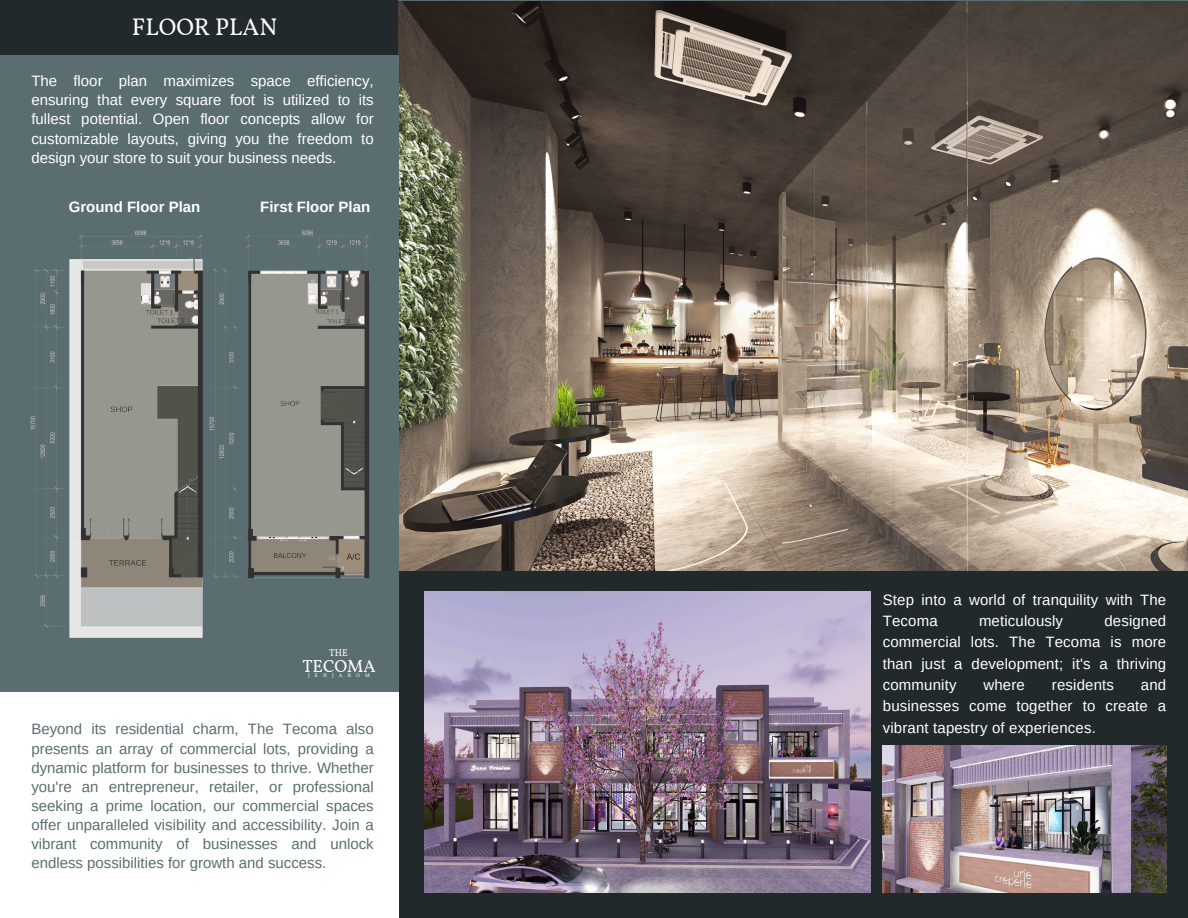
<style>
.page{position:relative;width:1188px;height:918px;background:#22292a}
.page>*{position:absolute;margin:0;border:0;box-sizing:border-box;transform-origin:0 0}
.t1{font:24px "Vollkorn";color:#fff}
.t2{font:17.4px "Vollkorn";color:#fff}
.t3{font:15px/21.3px "Arimo";letter-spacing:.01em;color:#fff;text-align:justify}
.t4{font:15px/19.2px "Arimo";color:#5a6d70;text-align:justify}
.t5{font:700 15px "Arimo";color:#fff}
.t6{font:9.75px "Vollkorn";color:#fff}
.t7{font:5.1px "Vollkorn";letter-spacing:1em;color:#fff}
</style>
<div class="page">
<div style="left:0;top:692px;width:398px;height:226px;background:#fff"></div>
<img style="left:398px;top:1px;width:790px;height:569px">
<img style="left:883px;top:746px;width:283px;height:146px">
<div style="left:0;top:56px;width:398px;height:636px;background:#5a6d70"></div>
<img style="left:30px;top:230px;width:173px;height:408px">
<img style="left:209px;top:230px;width:161px;height:349px">
<img style="left:424px;top:591px;width:447px;height:302px">
<h2 class="t1" style="left:132px;top:12px;width:147px">FLOOR PLAN</h2>
<h5 class="t3" style="left:31px;top:71px;width:344px;line-height:19.2px">The floor plan maximizes space efficiency, ensuring that every square foot is utilized to its fullest potential. Open floor concepts allow for customizable layouts, giving you the freedom to design your store to suit your business needs.</h5>
<p class="t5" style="left:69px;top:198px;width:133px">Ground Floor Plan</p>
<h4 class="t5" style="left:260px;top:198px;width:111px">First Floor Plan</h4>
<h4 class="t6" style="left:329px;top:646px;width:20px">THE</h4>
<p class="t7" style="left:308px;top:673px;width:63px">JENJAROM</p>
<p class="t2" style="left:302px;top:655px;width:75px">TECOMA</p>
<p class="t4" style="left:31px;top:720px;width:344px">Beyond its residential charm, The Tecoma also presents an array of commercial lots, providing a dynamic platform for businesses to thrive. Whether you're an entrepreneur, retailer, or professional seeking a prime location, our commercial spaces offer unparalleled visibility and accessibility. Join a vibrant community of businesses and unlock endless possibilities for growth and success.</p>
<p class="t3" style="left:883px;top:589px;width:285px">Step into a world of tranquility with The<br>Tecoma</p>
<p class="t3" style="left:883px;top:610px;width:285px;text-indent:222px">designed commercial lots. The Tecoma is more than just a development; it's a thriving community</p>
<p class="t3" style="left:979px;top:610px;width:86px">meticulously</p>
<p class="t3" style="left:883px;top:674px;width:285px;text-indent:258px">and businesses come together to create a vibrant tapestry of experiences.</p>
<p class="t3" style="left:984px;top:674px;width:43px">where</p>
<p class="t3" style="left:1052px;top:674px;width:64px">residents</p>
</div>
